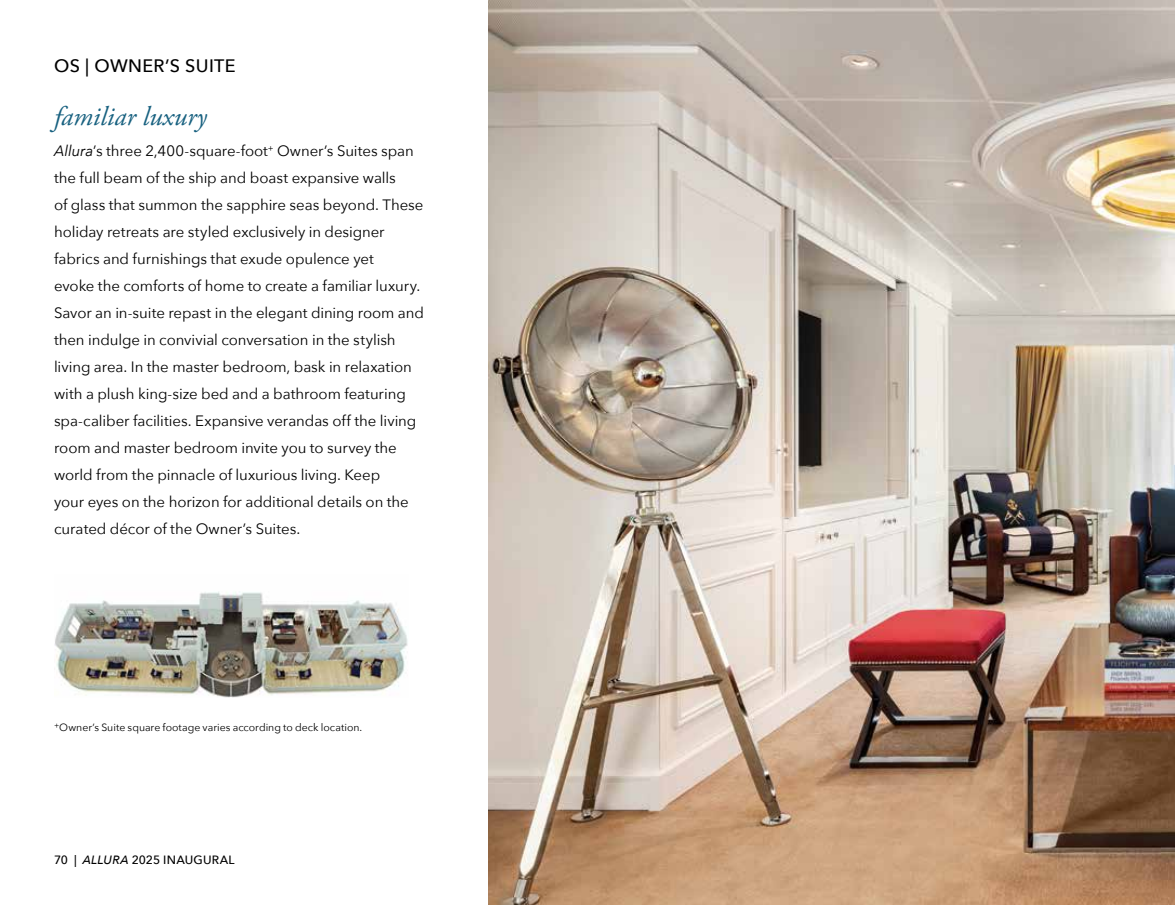
<style>
.page{position:relative;width:1175px;height:905px;background:#fff}
.page>*{position:absolute;margin:0;border:0;box-sizing:border-box;transform-origin:0 0}
.t1{font:italic 27px "Adobe Garamond Pro";color:#186180}
.t2{font:500 18px "Avenir Next";letter-spacing:.02em;color:#000}
.t3{font:15px/27px "Avenir Next";letter-spacing:-.005em;color:#000}
.t4{font:500 12px "Avenir Next";letter-spacing:.015em;color:#000}
.t5{font:10.5px "Avenir Next";color:#000}
.s1{font-style:italic}
</style>
<div class="page">
<img style="left:54px;top:591px;width:354px;height:107px">
<img style="left:488px;top:0;width:673px;height:904px">
<img style="left:1161px;top:0;width:13px;height:904px">
<p class="t2" style="left:54px;top:50px;width:183px">OS | OWNER’S SUITE</p>
<h1 class="t1" style="left:54px;top:100px;width:154px">familiar luxury</h1>
<p class="t3" style="left:54px;top:137px;width:371px"><span class="s1">Allura</span>’s three 2,400-square-foot<sup>+</sup> Owner’s Suites span the full beam of the ship and boast expansive walls<br>of glass that summon the sapphire seas beyond. These holiday retreats are styled exclusively in designer fabrics and furnishings that exude opulence yet<br>evoke the comforts of home to create a familiar luxury.<br>Savor an in-suite repast in the elegant dining room and then indulge in convivial conversation in the stylish living area. In the master bedroom, bask in relaxation with a plush king-size bed and a bathroom featuring spa-caliber facilities. Expansive verandas off the living room and master bedroom invite you to survey the world from the pinnacle of luxurious living. Keep<br>your eyes on the horizon for additional details on the curated décor of the Owner’s Suites.</p>
<p class="t5" style="left:54px;top:718px;width:310px"><sup>+</sup>Owner’s Suite square footage varies according to deck location.</p>
<p class="t4" style="left:54px;top:850px;width:182px">70 | <span class="s1">ALLURA</span> 2025 INAUGURAL</p>
</div>
